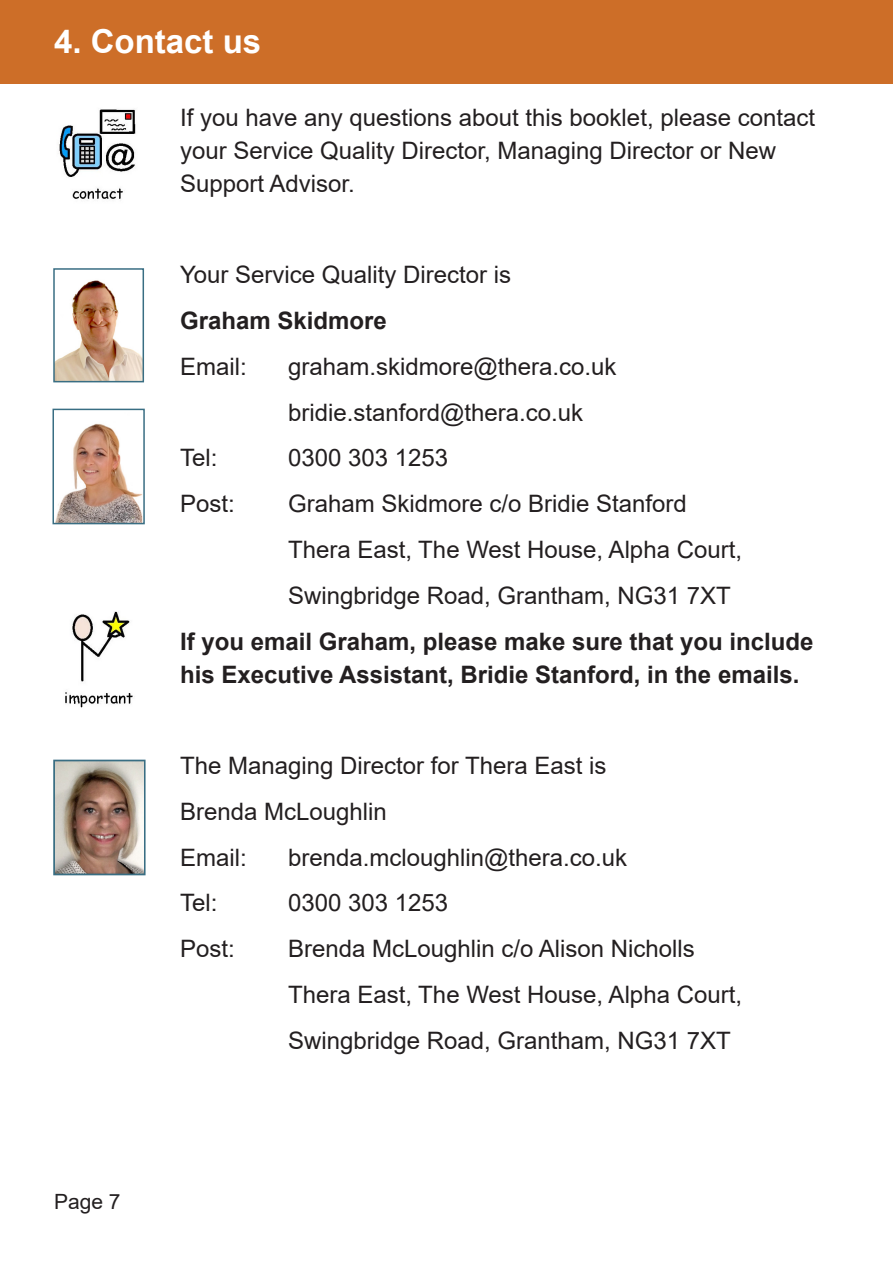
<style>
.page{position:relative;width:893px;height:1263px;background:#fff}
.page>*{position:absolute;margin:0;border:0;box-sizing:border-box;transform-origin:0 0}
.Heading{font:700 33px "Arial";color:#fff}
.t1{font:24px/33px "Arial";color:#231f20}
.t2{font:700 24px/33px "Arial";color:#231f20}
.t3{font:21px "Arial";color:#231f20}
</style>
<div class="page">
<div style="left:0;top:0;width:893px;height:84px;background:#cd6e28"></div>
<img style="left:56px;top:280px;width:85px;height:99px">
<div style="left:53px;top:268px;width:91px;height:114px;border:2px solid #396e83"></div>
<img style="left:55px;top:423px;width:87px;height:98px">
<div style="left:52px;top:409px;width:93px;height:115px;border:2px solid #396e83"></div>
<img style="left:57px;top:763px;width:85px;height:108px">
<div style="left:53px;top:760px;width:93px;height:115px;border:2px solid #396e83"></div>
<img style="left:58px;top:109px;width:78px;height:90px">
<img style="left:65px;top:611px;width:68px;height:97px">
<p class="Heading" style="left:54px;top:19px;width:209px">4. Contact us</p>
<p class="t1" style="left:180px;top:101px;width:637px">If you have any questions about this booklet, please contact your Service Quality Director, Managing Director or New<br>Support Advisor.</p>
<p class="t1" style="left:180px;top:258px;width:333px">Your Service Quality Director is</p>
<p class="t2" style="left:180px;top:305px;width:208px">Graham Skidmore</p>
<p class="t1" style="left:180px;top:350px;width:68px">Email:</p>
<p class="t1" style="left:288px;top:350px;width:330px">graham.skidmore@thera.co.uk</p>
<p class="t1" style="left:288px;top:396px;width:297px">bridie.stanford@thera.co.uk</p>
<p class="t1" style="left:180px;top:441px;width:39px">Tel:</p>
<p class="t1" style="left:288px;top:441px;width:162px">0300 303 1253</p>
<p class="t1" style="left:180px;top:487px;width:56px">Post:</p>
<p class="t1" style="left:288px;top:487px;width:400px">Graham Skidmore c/o Bridie Stanford</p>
<p class="t1" style="left:288px;top:533px;width:455px">Thera East, The West House, Alpha Court,</p>
<p class="t1" style="left:288px;top:579px;width:444px">Swingbridge Road, Grantham, NG31 7XT</p>
<p class="t2" style="left:180px;top:625px;width:635px">If you email Graham, please make sure that you include his Executive Assistant, Bridie Stanford, in the emails.</p>
<p class="t3" style="left:54px;top:1187px;width:68px">Page 7</p>
<p class="t1" style="left:180px;top:749px;width:428px">The Managing Director for Thera East is</p>
<p class="t1" style="left:180px;top:795px;width:208px">Brenda McLoughlin</p>
<p class="t1" style="left:180px;top:840px;width:68px">Email:</p>
<p class="t1" style="left:288px;top:840px;width:341px">brenda.mcloughlin@thera.co.uk</p>
<p class="t1" style="left:180px;top:886px;width:39px">Tel:</p>
<p class="t1" style="left:288px;top:886px;width:162px">0300 303 1253</p>
<p class="t1" style="left:180px;top:932px;width:56px">Post:</p>
<p class="t1" style="left:288px;top:932px;width:408px">Brenda McLoughlin c/o Alison Nicholls</p>
<p class="t1" style="left:288px;top:978px;width:455px">Thera East, The West House, Alpha Court,</p>
<p class="t1" style="left:288px;top:1023px;width:444px">Swingbridge Road, Grantham, NG31 7XT</p>
</div>
